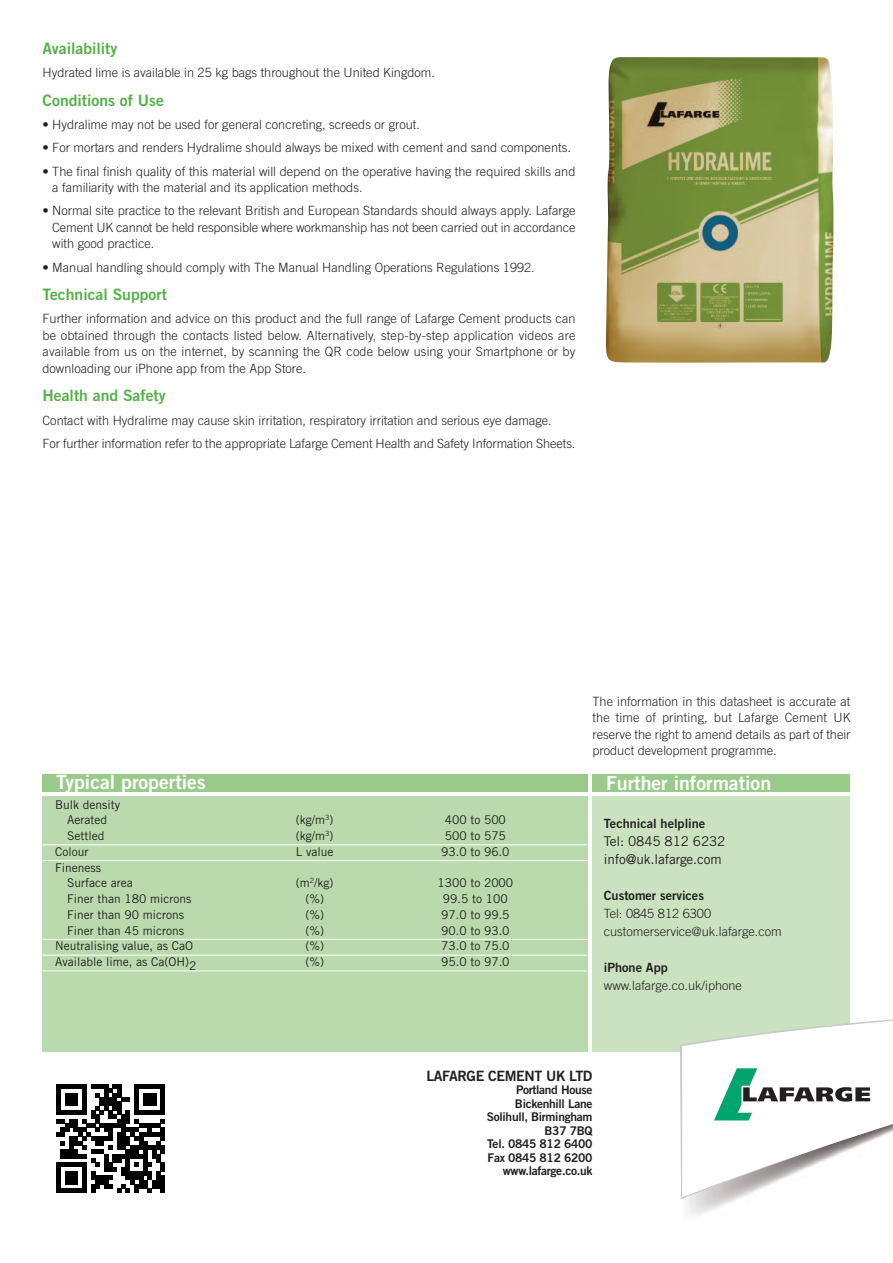
<style>
.page{position:relative;width:893px;height:1263px;background:#fff}
.page>*{position:absolute;margin:0;border:0;box-sizing:border-box;transform-origin:0 0}
.t1{font:19.5px "Trade Gothic LT Std Bd 2";color:#fff}
.t2{font:15.75px "Trade Gothic LT Std Bd 2";color:#53b247}
.t3{font:14.25px "Trade Gothic LT Std Bd 2";letter-spacing:-.025em;color:#231f20}
.t4{font:13.5px/18px "Trade Gothic LT Std";letter-spacing:-.01em;color:#231f20}
.t5{font:300 12.75px/16.5px "Trade Gothic LT Std";color:#231f20}
.t6{font:12.75px "Trade Gothic LT Std Bd 2";color:#231f20}
.t7{font:12px/15.8px "Trade Gothic LT Std";color:#231f20;text-align:center}
.t8{font:12px/13.5px "Trade Gothic LT Std Bd 2";letter-spacing:-.025em;color:#231f20;text-align:right}
</style>
<div class="page">
<div style="left:592px;top:796px;width:258px;height:255px;background:#cae2c0"></div>
<div style="left:43px;top:774px;width:545px;height:18px;background:#99ca89"></div>
<div style="left:43px;top:796px;width:545px;height:255px;background:#badaad"></div>
<div style="left:592px;top:774px;width:258px;height:18px;background:#99ca89"></div>
<img style="left:606px;top:57px;width:228px;height:306px">
<svg style="left:680px;top:1019px;width:213px;height:180px"></svg>
<hr style="left:43px;top:845px;width:544px;height:1px;background:#fff">
<hr style="left:43px;top:860px;width:544px;height:1px;background:#fff">
<hr style="left:43px;top:939px;width:544px;height:1px;background:#fff">
<hr style="left:43px;top:955px;width:544px;height:1px;background:#fff">
<hr style="left:43px;top:971px;width:544px;height:1px;background:#fff">
<svg style="left:56px;top:1084px;width:109px;height:109px"></svg>
<p class="t2" style="left:43px;top:43px;width:76px">Availability</p>
<p class="t5" style="left:43px;top:66px;width:394px">Hydrated lime is available in 25 kg bags throughout the United Kingdom.</p>
<p class="t2" style="left:43px;top:94px;width:123px">Conditions of Use</p>
<p class="t5" style="left:43px;top:117px;width:379px">• Hydralime may not be used for general concreting, screeds or grout.</p>
<p class="t5" style="left:43px;top:141px;width:530px">• For mortars and renders Hydralime should always be mixed with cement and sand components.</p>
<p class="t5" style="left:52px;top:164px;width:525px;text-indent:-10px">• The final finish quality of this material will depend on the operative having the required skills and a familiarity with the material and its application methods.</p>
<p class="t5" style="left:52px;top:204px;width:525px;text-align:justify;text-indent:-10px">• Normal site practice to the relevant British and European Standards should always apply. Lafarge Cement UK cannot be held responsible where workmanship has not been carried out in accordance with good practice.</p>
<p class="t5" style="left:43px;top:260px;width:494px">• Manual handling should comply with The Manual Handling Operations Regulations 1992.</p>
<p class="t2" style="left:43px;top:289px;width:126px">Technical Support</p>
<p class="t5" style="left:43px;top:312px;width:534px;text-align:justify">Further information and advice on this product and the full range of Lafarge Cement products can be obtained through the contacts listed below. Alternatively, step-by-step application videos are available from us on the internet, by scanning the QR code below using your Smartphone or by downloading our iPhone app from the App Store.</p>
<p class="t2" style="left:43px;top:390px;width:125px">Health and Safety</p>
<p class="t5" style="left:43px;top:409px;width:534px;line-height:23.2px">Contact with Hydralime may cause skin irritation, respiratory irritation and serious eye damage.<br>For further information refer to the appropriate Lafarge Cement Health and Safety Information Sheets.</p>
<p class="t5" style="left:592px;top:694px;width:259px;text-align:justify">The information in this datasheet is accurate at the time of printing, but Lafarge Cement UK reserve the right to amend details as part of their product development programme.</p>
<h1 class="t1" style="left:56px;top:775px;width:151px">Typical properties</h1>
<h1 class="t1" style="left:606px;top:775px;width:167px">Further information</h1>
<p class="t7" style="left:55px;top:797px;width:67px">Bulk density<br>Aerated</p>
<p class="t7" style="left:296px;top:813px;width:39px">(kg/m<sup>3</sup>)</p>
<p class="t7" style="left:445px;top:813px;width:63px">400 to 500</p>
<p class="t7" style="left:67px;top:829px;width:39px">Settled</p>
<p class="t7" style="left:296px;top:829px;width:39px">(kg/m<sup>3</sup>)</p>
<p class="t7" style="left:445px;top:829px;width:63px">500 to 575</p>
<p class="t7" style="left:55px;top:845px;width:35px">Colour</p>
<p class="t7" style="left:296px;top:845px;width:39px">L value</p>
<p class="t7" style="left:441px;top:845px;width:70px">93.0 to 96.0</p>
<p class="t7" style="left:67px;top:860px;width:67px;text-align:left;text-indent:-12px">Fineness<br>Surface area</p>
<p class="t7" style="left:296px;top:876px;width:39px">(m<sup>2</sup>/kg)</p>
<p class="t7" style="left:437px;top:876px;width:77px">1300 to 2000</p>
<p class="t7" style="left:67px;top:892px;width:126px">Finer than 180 microns</p>
<p class="t7" style="left:305px;top:892px;width:20px">(%)</p>
<p class="t7" style="left:443px;top:892px;width:66px">99.5 to 100</p>
<p class="t7" style="left:67px;top:908px;width:118px">Finer than 90 microns</p>
<p class="t7" style="left:305px;top:908px;width:20px">(%)</p>
<p class="t7" style="left:441px;top:908px;width:70px">97.0 to 99.5</p>
<p class="t7" style="left:67px;top:923px;width:118px">Finer than 45 microns</p>
<p class="t7" style="left:305px;top:923px;width:20px">(%)</p>
<p class="t7" style="left:441px;top:923px;width:70px">90.0 to 93.0</p>
<p class="t7" style="left:55px;top:939px;width:139px">Neutralising value, as CaO</p>
<p class="t7" style="left:305px;top:939px;width:20px">(%)</p>
<p class="t7" style="left:441px;top:939px;width:70px">73.0 to 75.0</p>
<p class="t7" style="left:55px;top:955px;width:143px">Available lime, as Ca(OH)2</p>
<p class="t7" style="left:305px;top:955px;width:20px">(%)</p>
<p class="t7" style="left:441px;top:955px;width:70px">95.0 to 97.0</p>
<p class="t6" style="left:604px;top:819px;width:103px">Technical helpline</p>
<p class="t4" style="left:604px;top:833px;width:123px">Tel: 0845 812 6232 info@uk.lafarge.com</p>
<p class="t6" style="left:604px;top:891px;width:102px">Customer services</p>
<p class="t5" style="left:604px;top:906px;width:180px;line-height:18px">Tel: 0845 812 6300 customerservice@uk.lafarge.com</p>
<p class="t6" style="left:604px;top:963px;width:66px">iPhone App</p>
<p class="t5" style="left:604px;top:978px;width:140px">www.lafarge.co.uk/iphone</p>
<p class="t3" style="left:426px;top:1070px;width:168px">LAFARGE CEMENT UK LTD</p>
<p class="t8" style="left:487px;top:1084px;width:107px">Portland House<br>Bickenhill Lane<br>Solihull, Birmingham<br>B37 7BQ<br>Tel. 0845 812 6400<br>Fax 0845 812 6200 www.lafarge.co.uk</p>
</div>
